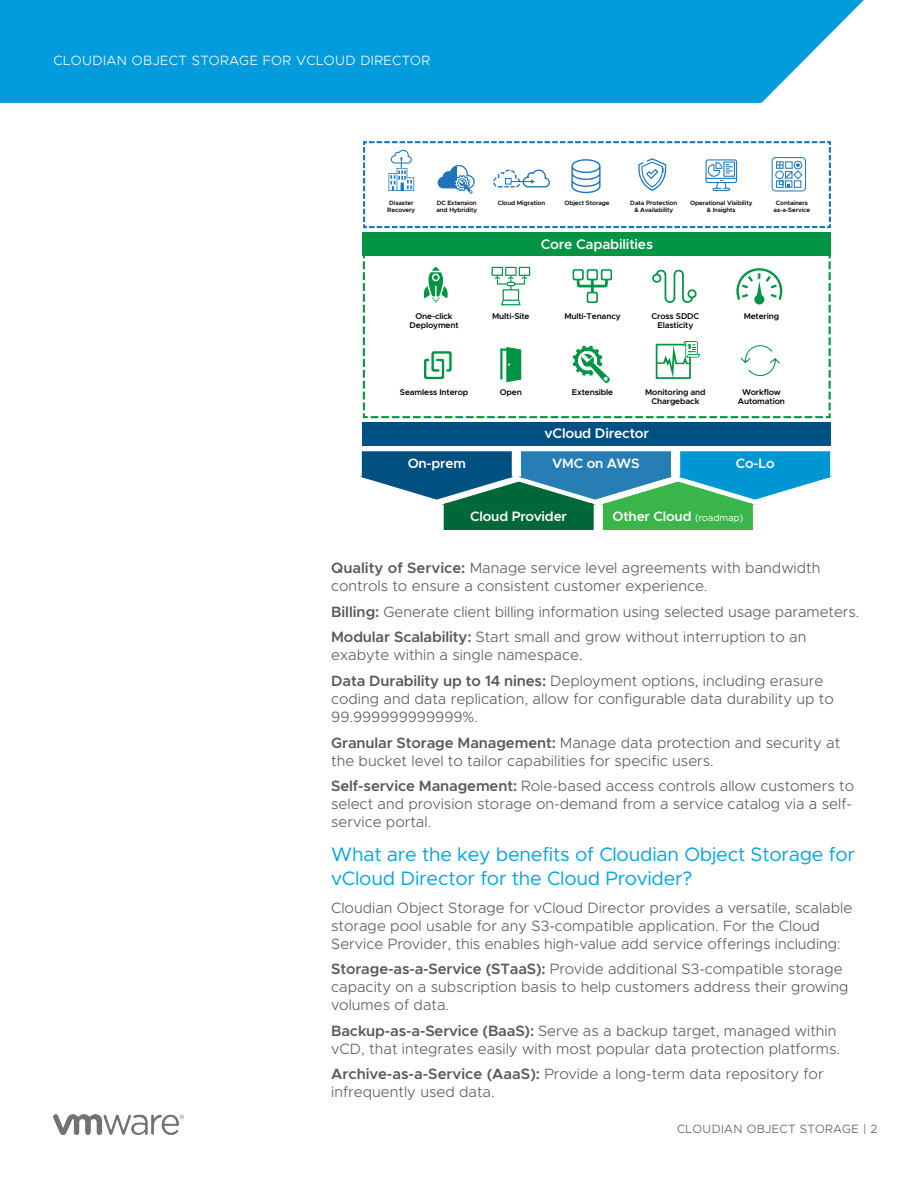
<style>
.page{position:relative;width:918px;height:1188px;background:#fff}
.page>*{position:absolute;margin:0;border:0;box-sizing:border-box;transform-origin:0 0}
.t1{font:19.5px/24px "Metropolis";letter-spacing:-.01em;color:#00a4e2}
.t2{font:300 15px/18px "Metropolis";color:#58595b}
.t3{font:600 13.95px "Metropolis";letter-spacing:-.015em;color:#fff}
.t4{font:600 13.65px "Metropolis";letter-spacing:-.015em;color:#fff}
.t5{font:300 13.5px "Metropolis";letter-spacing:.03em;color:#fff}
.t6{font:300 12px "Metropolis";letter-spacing:.03em;color:#58595b}
.t7{font:600 8.4px/9px "Metropolis";letter-spacing:-.015em;color:#000;text-align:center}
.t8{font:600 6.3px/6.9px "Metropolis";letter-spacing:-.015em;color:#000;text-align:center}
.s1{font-weight:400;font-size:9.75px}
.s2{font-weight:600}
</style>
<div class="page">
<img style="left:54px;top:1115px;width:129px;height:19px">
<div style="left:0;top:0;width:864px;height:103px;background:#029cdc"></div>
<div style="left:363px;top:232px;width:468px;height:24px;background:#009444"></div>
<div style="left:363px;top:422px;width:468px;height:24px;background:#005182"></div>
<svg style="left:362px;top:252px;width:469px;height:167px"></svg>
<div style="left:444px;top:505px;width:149px;height:24px;background:#006838"></div>
<div style="left:444px;top:504px;width:150px;height:26px;border:1px solid #006838"></div>
<div style="left:603px;top:505px;width:149px;height:24px;background:#39b54a"></div>
<div style="left:603px;top:504px;width:150px;height:26px;border:1px solid #39b54a"></div>
<div style="left:522px;top:452px;width:148px;height:25px;background:#277eb4"></div>
<div style="left:521px;top:451px;width:150px;height:26px;border:1px solid #277eb4"></div>
<div style="left:362px;top:452px;width:149px;height:25px;background:#005182"></div>
<div style="left:362px;top:451px;width:150px;height:26px;border:1px solid #005182"></div>
<div style="left:681px;top:452px;width:149px;height:25px;background:#0096d4"></div>
<div style="left:680px;top:451px;width:150px;height:26px;border:1px solid #0096d4"></div>
<svg style="left:362px;top:477px;width:468px;height:27px"></svg>
<svg style="left:363px;top:141px;width:468px;height:88px"></svg>
<p class="t5" style="left:54px;top:52px;width:378px">CLOUDIAN OBJECT STORAGE FOR VCLOUD DIRECTOR</p>
<p class="t8" style="left:387px;top:199px;width:30px;text-align:left">Disaster<br>Recovery</p>
<p class="t8" style="left:436px;top:199px;width:42px;text-align:left">DC Extension and Hybridity</p>
<p class="t8" style="left:498px;top:199px;width:49px">Cloud Migration</p>
<p class="t8" style="left:564px;top:199px;width:47px">Object Storage</p>
<p class="t8" style="left:630px;top:199px;width:48px">Data Protection &amp; Availability</p>
<p class="t8" style="left:690px;top:199px;width:64px">Operational Visibility &amp; Insights</p>
<p class="t8" style="left:774px;top:199px;width:38px">Containers as-a-Service</p>
<p class="t3" style="left:541px;top:235px;width:114px">Core Capabilities</p>
<p class="t7" style="left:410px;top:312px;width:51px">One-click<br>Deployment</p>
<p class="t7" style="left:492px;top:312px;width:39px">Multi-Site</p>
<p class="t7" style="left:564px;top:312px;width:58px">Multi-Tenancy</p>
<p class="t7" style="left:652px;top:312px;width:49px">Cross SDDC<br>Elasticity</p>
<p class="t7" style="left:744px;top:312px;width:37px">Metering</p>
<p class="t7" style="left:400px;top:388px;width:70px">Seamless Interop</p>
<p class="t7" style="left:500px;top:388px;width:23px">Open</p>
<p class="t7" style="left:572px;top:388px;width:43px">Extensible</p>
<p class="t7" style="left:645px;top:388px;width:62px">Monitoring and<br>Chargeback</p>
<p class="t7" style="left:738px;top:388px;width:49px">Workflow<br>Automation</p>
<p class="t3" style="left:545px;top:425px;width:106px">vCloud Director</p>
<p class="t4" style="left:408px;top:455px;width:60px">On-prem</p>
<p class="t4" style="left:552px;top:455px;width:89px">VMC on AWS</p>
<p class="t4" style="left:736px;top:455px;width:40px">Co-Lo</p>
<p class="t4" style="left:470px;top:508px;width:98px">Cloud Provider</p>
<p class="t4" style="left:613px;top:508px;width:132px">Other Cloud <span class="s1">(roadmap)</span></p>
<p class="t2" style="left:331px;top:559px;width:491px"><span class="s2">Quality of Service:</span> Manage service level agreements with bandwidth controls to ensure a consistent customer experience.</p>
<p class="t2" style="left:331px;top:599px;width:530px;line-height:25.5px"><span class="s2">Billing:</span> Generate client billing information using selected usage parameters.<br><span class="s2">Modular Scalability:</span> Start small and grow without interruption to an</p>
<p class="t2" style="left:331px;top:643px;width:494px;line-height:25.5px">exabyte within a single namespace.<br><span class="s2">Data Durability up to 14 nines:</span> Deployment options, including erasure</p>
<p class="t2" style="left:331px;top:690px;width:504px">coding and data replication, allow for configurable data durability up to<br>99.999999999999%.</p>
<p class="t2" style="left:331px;top:733px;width:511px"><span class="s2">Granular Storage Management:</span> Manage data protection and security at the bucket level to tailor capabilities for specific users.</p>
<p class="t2" style="left:331px;top:777px;width:524px"><span class="s2">Self-service Management:</span> Role-based access controls allow customers to select and provision storage on-demand from a service catalog via a self&shy;service portal.</p>
<h1 class="t1" style="left:331px;top:842px;width:525px">What are the key benefits of Cloudian Object Storage for vCloud Director for the Cloud Provider?</h1>
<p class="t2" style="left:331px;top:898px;width:523px">Cloudian Object Storage for vCloud Director provides a versatile, scalable storage pool usable for any S3-compatible application. For the Cloud<br>Service Provider, this enables high-value add service offerings including:</p>
<p class="t2" style="left:331px;top:960px;width:519px"><span class="s2">Storage-as-a-Service (STaaS):</span> Provide additional S3-compatible storage capacity on a subscription basis to help customers address their growing volumes of data.</p>
<p class="t2" style="left:331px;top:1022px;width:510px"><span class="s2">Backup-as-a-Service (BaaS):</span> Serve as a backup target, managed within vCD, that integrates easily with most popular data protection platforms.</p>
<p class="t2" style="left:331px;top:1065px;width:494px"><span class="s2">Archive-as-a-Service (AaaS):</span> Provide a long-term data repository for infrequently used data.</p>
<p class="t6" style="left:677px;top:1122px;width:202px">CLOUDIAN OBJECT STORAGE | 2</p>
</div>
